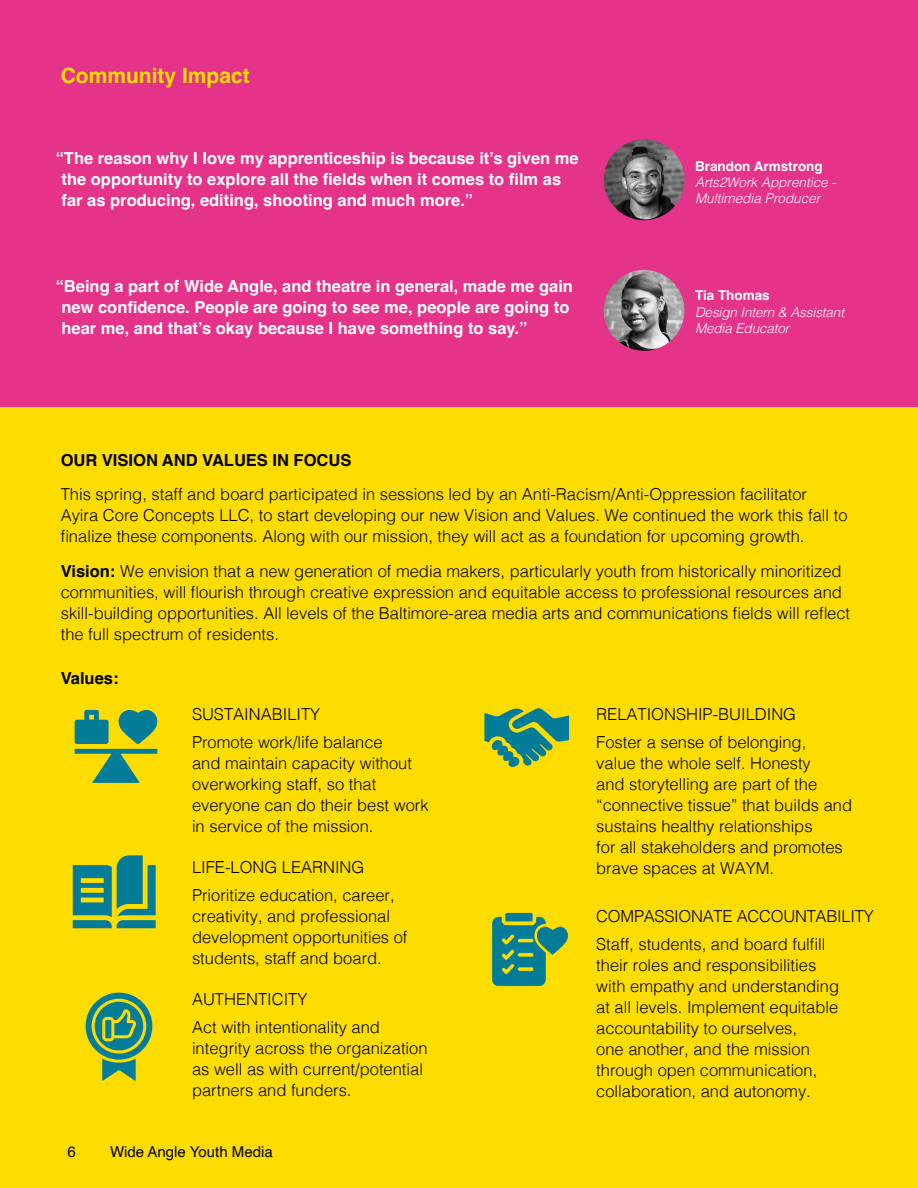
<style>
.page{position:relative;width:918px;height:1188px;background:#fff}
.page>*{position:absolute;margin:0;border:0;box-sizing:border-box;transform-origin:0 0}
.t1{font:700 21px "Helvetica";color:#fddd00}
.t2{font:300 16.5px/21px "Helvetica";color:#000}
.t3{font:700 16.5px/21px "Helvetica";color:#fff}
.t4{font:700 16.5px "Helvetica";color:#000}
.t5{font:15px "Helvetica";color:#000}
.t6{font:15px "Helvetica";color:#000101}
.t7{font:italic 300 13.5px/16.2px "Helvetica";color:#fff}
.t8{font:700 13.5px "Helvetica";color:#fff}
.s1{font-weight:700}
</style>
<div class="page">
<div style="left:0;top:0;width:918px;height:407px;background:#e5338a"></div>
<div style="left:0;top:407px;width:918px;height:781px;background:#fddd00"></div>
<hr style="left:917px;top:406px;width:1px;height:386px;background:#747474">
<img style="left:604px;top:270px;width:81px;height:81px;border-radius:40px">
<img style="left:604px;top:139px;width:81px;height:81px;border-radius:40px">
<svg style="left:75px;top:710px;width:82px;height:73px"></svg>
<div style="left:75px;top:720px;width:34px;height:24px;background:#037c9a;border-radius:2px"></div>
<svg style="left:73px;top:855px;width:83px;height:73px"></svg>
<svg style="left:86px;top:993px;width:66px;height:88px"></svg>
<div style="left:505px;top:913px;width:28px;height:8px;background:#037c9a"></div>
<svg style="left:492px;top:917px;width:76px;height:69px"></svg>
<svg style="left:484px;top:708px;width:85px;height:59px"></svg>
<p class="t1" style="left:61px;top:63px;width:191px">Community Impact</p>
<p class="t3" style="left:62px;top:150px;width:519px;text-indent:-6px">“The reason why I love my apprenticeship is because it’s given me the opportunity to explore all the fields when it comes to film as far as producing, editing, shooting and much more.”</p>
<p class="t8" style="left:695px;top:158px;width:129px">Brandon Armstrong</p>
<p class="t7" style="left:695px;top:173px;width:143px">Arts2Work Apprentice -<br>Multimedia Producer</p>
<p class="t3" style="left:61px;top:277px;width:513px;text-indent:-6px">“Being a part of Wide Angle, and theatre in general, made me gain new confidence. People are going to see me, people are going to hear me, and that’s okay because I have something to say.”</p>
<p class="t8" style="left:695px;top:287px;width:76px">Tia Thomas</p>
<p class="t7" style="left:695px;top:303px;width:151px">Design Intern &amp; Assistant<br>Media Educator</p>
<p class="t4" style="left:61px;top:450px;width:292px">OUR VISION AND VALUES IN FOCUS</p>
<p class="t2" style="left:61px;top:483px;width:788px">This spring, staff and board participated in sessions led by an Anti-Racism/Anti-Oppression facilitator<br>Ayira Core Concepts LLC, to start developing our new Vision and Values. We continued the work this fall to finalize these components. Along with our mission, they will act as a foundation for upcoming growth.</p>
<p class="t2" style="left:61px;top:559px;width:791px"><span class="s1">Vision:</span> We envision that a new generation of media makers, particularly youth from historically minoritized communities, will flourish through creative expression and equitable access to professional resources and skill-building opportunities. All levels of the Baltimore-area media arts and communications fields will reflect the full spectrum of residents.</p>
<p class="t4" style="left:61px;top:668px;width:59px">Values:</p>
<p class="t2" style="left:192px;top:699px;width:192px;line-height:27.8px">SUSTAINABILITY<br>Promote work/life balance</p>
<p class="t2" style="left:192px;top:751px;width:238px">and maintain capacity without overworking staff, so that everyone can do their best work in service of the mission.</p>
<p class="t2" style="left:192px;top:852px;width:204px;line-height:27.8px">LIFE-LONG LEARNING<br>Prioritize education, career,</p>
<p class="t2" style="left:192px;top:904px;width:217px">creativity, and professional development opportunities of students, staff and board.</p>
<p class="t2" style="left:192px;top:984px;width:190px;line-height:27.8px">AUTHENTICITY<br>Act with intentionality and</p>
<p class="t2" style="left:192px;top:1036px;width:237px">integrity across the organization as well as with current/potential partners and funders.</p>
<p class="t6" style="left:67px;top:1140px;width:10px">6</p>
<p class="t5" style="left:110px;top:1140px;width:164px">Wide Angle Youth Media</p>
<p class="t2" style="left:596px;top:699px;width:212px;line-height:27.8px">RELATIONSHIP-BUILDING<br>Foster a sense of belonging,</p>
<p class="t2" style="left:596px;top:751px;width:257px">value the whole self. Honesty<br>and storytelling are part of the “connective tissue” that builds and sustains healthy relationships<br>for all stakeholders and promotes brave spaces at WAYM.</p>
<p class="t2" style="left:596px;top:901px;width:279px;line-height:27.8px">COMPASSIONATE ACCOUNTABILITY<br>Staff, students, and board fulfill</p>
<p class="t2" style="left:596px;top:953px;width:244px">their roles and responsibilities with empathy and understanding at all levels. Implement equitable accountability to ourselves,<br>one another, and the mission through open communication, collaboration, and autonomy.</p>
</div>
